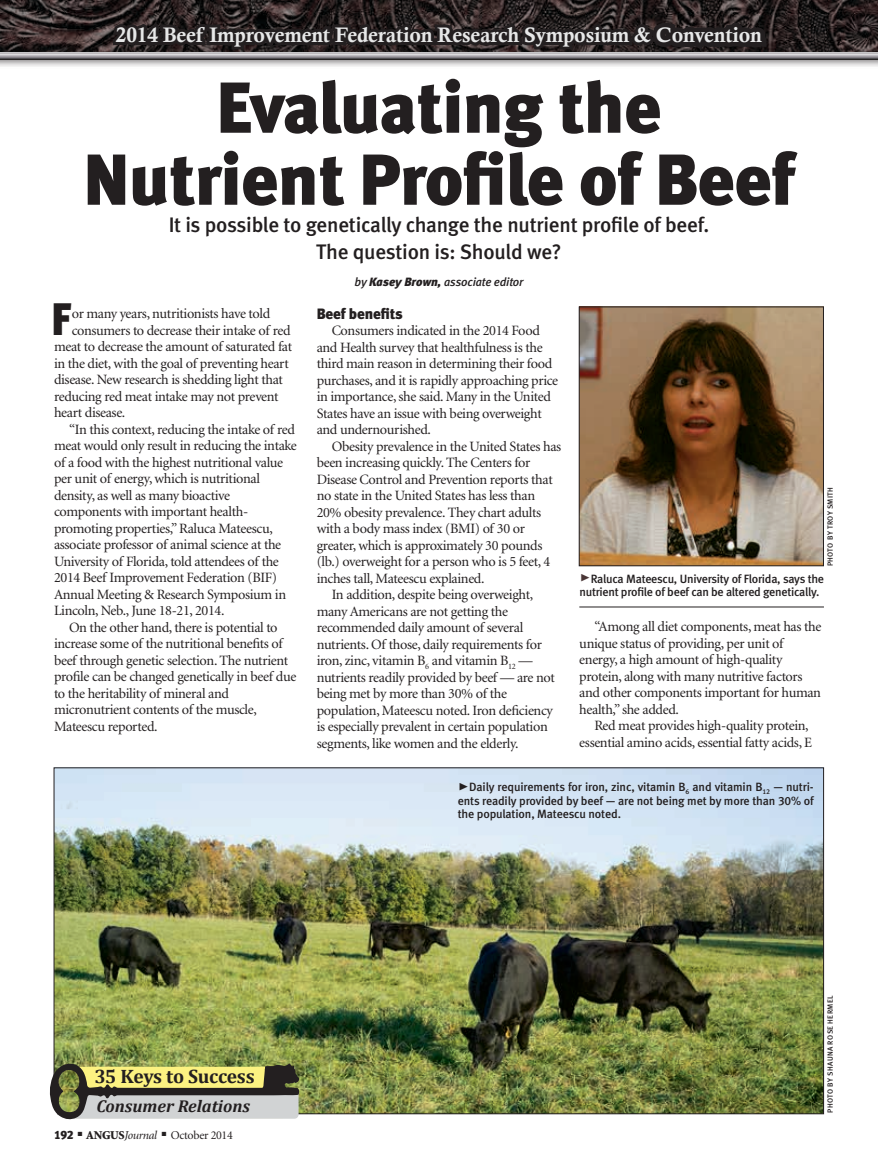
<style>
.page{position:relative;width:878px;height:1168px;background:#fff}
.page>*{position:absolute;margin:0;border:0;box-sizing:border-box;transform-origin:0 0}
.headline{font:72px/72px "Meta Black LF";letter-spacing:-.01em;color:#231f20;text-align:center}
.Drop_Cap{font:45.45px "Meta Black LF";color:#231f20}
.deck{font:21px/27px "Meta Medium LF";letter-spacing:-.01em;color:#231f20;text-align:center}
.deck-2{font:21px "Calis MT Bol";letter-spacing:-.01em;color:#e7e8e8}
.t1{font:700 19.5px "Cambria";letter-spacing:-.02em;color:#231f20}
.t2{font:italic 700 17.25px "Cambria";color:#231f20}
.subhead{font:15px "Meta Black LF";letter-spacing:-.01em;color:#231f20}
.body_text{font:14.25px/16.5px "Minion";letter-spacing:-.025em;color:#231f20}
.Drop_Cap-2{font:14.25px "Minion";letter-spacing:-.025em;color:#231f20}
.cutlines{font:12px/13.5px "Meta Medium LF";letter-spacing:-.02em;color:#231f20}
.t3{font:12px "Minion";letter-spacing:-.025em;color:#231f20}
.byline{font:italic 12px "Meta Medium LF";letter-spacing:-.01em;color:#231f20}
.photo_credit{font:7.5px "Meta Medium LF";letter-spacing:.05em;color:#231f20}
.s1{font-family:"Meta Black LF"}
.s2{font-family:"Meta Black Caps Expert";font-size:21px;color:#4a3636}
.s3{font-family:"Meta Black Caps Expert";font-size:21px}
.s4{font-weight:900}
.s5{font-style:italic}
</style>
<div class="page">
<img style="left:581px;top:309px;width:240px;height:255px">
<div style="left:579px;top:307px;width:244px;height:259px;border:1px solid #231f20"></div>
<img style="left:56px;top:769px;width:765px;height:343px">
<svg style="left:0;top:0;width:878px;height:67px;background:#3d3737"></svg>
<svg style="left:0;top:52px;width:878px;height:7px;background:#a6a4a8"></svg>
<hr style="left:579px;top:607px;width:245px;height:1px;background:#231f20">
<svg style="left:49px;top:1063px;width:250px;height:57px;background:#adac86"></svg>
<p class="deck-2" style="left:116px;top:23px;width:647px">2014 Beef Improvement Federation Research Symposium &amp; Convention</p>
<p class="headline" style="left:83px;top:71px;width:713px">Evaluating the<br>Nutrient Profile of Beef</p>
<p class="deck" style="left:169px;top:211px;width:542px">It is possible to genetically change the nutrient profile of beef.<br>The question is: Should we?</p>
<p class="byline" style="left:354px;top:274px;width:170px">by <span class="s1">Kasey Brown,</span> associate editor</p>
<p class="Drop_Cap" style="left:51px;top:291px;width:21px">F</p>
<p class="Drop_Cap-2" style="left:72px;top:306px;width:200px">or many years, nutritionists have told</p>
<p class="Drop_Cap-2" style="left:72px;top:323px;width:220px">consumers to decrease their intake of red</p>
<p class="Drop_Cap-2" style="left:54px;top:339px;width:240px">meat to decrease the amount of saturated fat</p>
<p class="Drop_Cap-2" style="left:54px;top:356px;width:236px">in the diet, with the goal of preventing heart</p>
<p class="Drop_Cap-2" style="left:54px;top:372px;width:230px">disease. New research is shedding light that</p>
<p class="Drop_Cap-2" style="left:54px;top:389px;width:226px">reducing red meat intake may not prevent</p>
<p class="Drop_Cap-2" style="left:54px;top:405px;width:73px">heart disease.</p>
<p class="body_text" style="left:54px;top:421px;width:244px;text-indent:15px">“In this context, reducing the intake of red meat would only result in reducing the intake of a food with the highest nutritional value per unit of energy, which is nutritional density, as well as many bioactive components with important health&shy;promoting properties,” Raluca Mateescu, associate professor of animal science at the University of Florida, told attendees of the 2014 Beef Improvement Federation (BIF)<br>Annual Meeting &amp; Research Symposium in Lincoln, Neb., June 18-21, 2014.</p>
<p class="body_text" style="left:54px;top:619px;width:244px;text-indent:15px">On the other hand, there is potential to increase some of the nutritional benefits of beef through genetic selection. The nutrient profile can be changed genetically in beef due to the heritability of mineral and micronutrient contents of the muscle, Mateescu reported.</p>
<p class="subhead" style="left:316px;top:304px;width:87px">Beef benefits</p>
<p class="body_text" style="left:316px;top:323px;width:243px;text-indent:15px">Consumers indicated in the 2014 Food and Health survey that healthfulness is the third main reason in determining their food purchases, and it is rapidly approaching price in importance, she said. Many in the United States have an issue with being overweight and undernourished.</p>
<p class="body_text" style="left:316px;top:438px;width:246px;text-indent:15px">Obesity prevalence in the United States has been increasing quickly. The Centers for Disease Control and Prevention reports that no state in the United States has less than 20% obesity prevalence. They chart adults with a body mass index (BMI) of 30 or greater, which is approximately 30 pounds (lb.) overweight for a person who is 5 feet, 4 inches tall, Mateescu explained.</p>
<p class="body_text" style="left:316px;top:587px;width:240px;text-indent:15px">In addition, despite being overweight, many Americans are not getting the recommended daily amount of several nutrients. Of those, daily requirements for iron, zinc, vitamin B<sub>6</sub> and vitamin B<sub>12</sub> — nutrients readily provided by beef — are not being met by more than 30% of the population, Mateescu noted. Iron deficiency is especially prevalent in certain population segments, like women and the elderly.</p>
<p class="photo_credit" style="left:825px;top:566px;width:81px;rotate:-90deg">PHOTO BY TROY SMITH</p>
<p class="cutlines" style="left:579px;top:571px;width:246px"><span class="s2">@</span>Raluca Mateescu, University of Florida, says the nutrient profile of beef can be altered genetically.</p>
<p class="body_text" style="left:579px;top:619px;width:243px;text-indent:15px">“Among all diet components, meat has the unique status of providing, per unit of energy, a high amount of high-quality protein, along with many nutritive factors and other components important for human health,” she added.</p>
<p class="body_text" style="left:579px;top:718px;width:234px;text-align:right">Red meat provides high-quality protein, essential amino acids, essential fatty acids, E</p>
<p class="cutlines" style="left:458px;top:780px;width:357px;text-align:justify"><span class="s3">@</span>Daily requirements for iron, zinc, vitamin B<sub>6</sub> and vitamin B<sub>12</sub> — nutri&shy;ents readily provided by beef — are not being met by more than 30% of the population, Mateescu noted.</p>
<p class="t1" style="left:94px;top:1062px;width:162px">35 Keys to Success</p>
<p class="t2" style="left:96px;top:1094px;width:155px">Consumer Relations</p>
<p class="t3" style="left:54px;top:1129px;width:180px"><span class="s1">192</span> ■ <span class="s4">ANGUS</span><span class="s5">Journal</span> ■ October 2014</p>
<p class="photo_credit" style="left:825px;top:1113px;width:119px;rotate:-90deg">PHOTO BY SHAUNA ROSE HERMEL</p>
</div>
